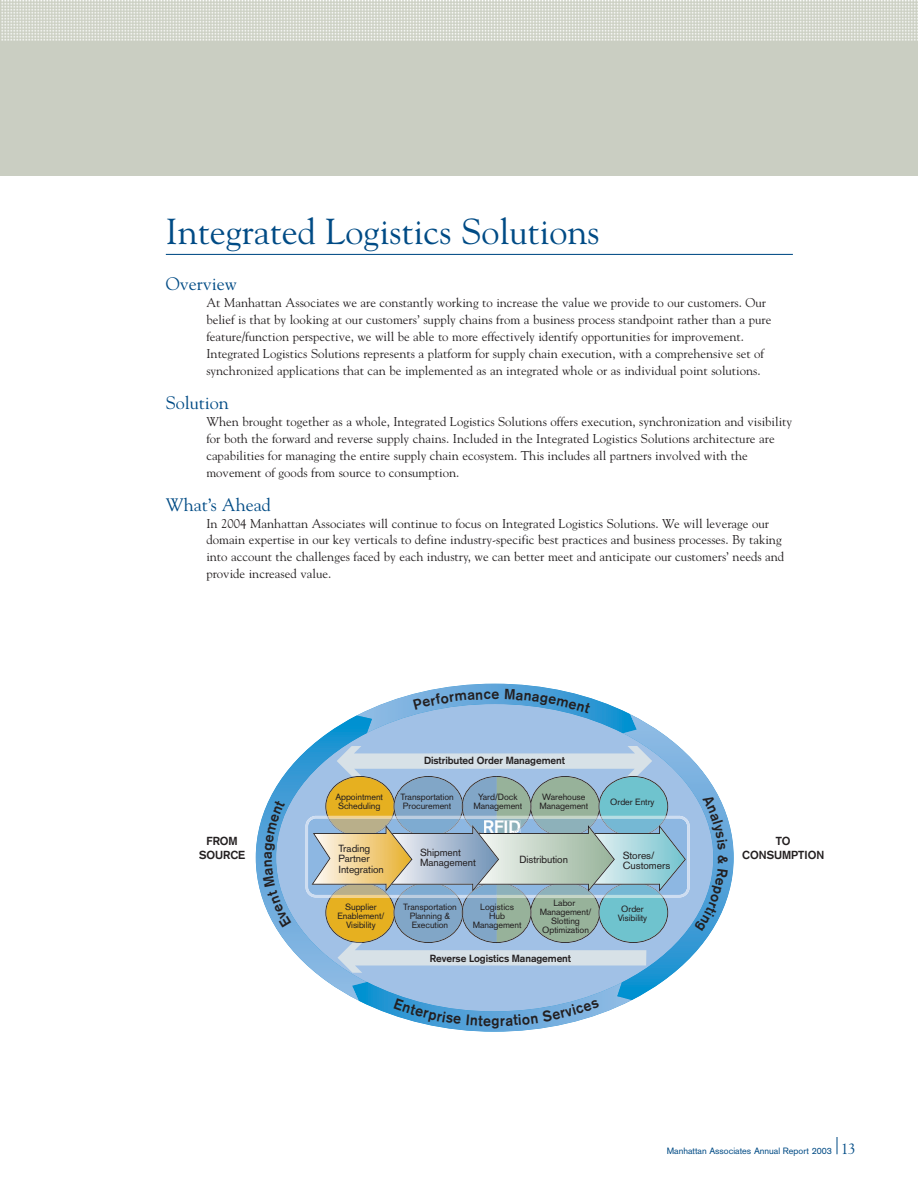
<style>
.page{position:relative;width:918px;height:1188px;background:#fff}
.page>*{position:absolute;margin:0;border:0;box-sizing:border-box;transform-origin:0 0}
.t1{font:36px "Goudy";color:#004b85}
.t2{font:18px "Goudy";color:#004b85}
.t3{font:700 17.85px "Akzidenz Grotesk";color:#fff}
.t4{font:700 15px "Akzidenz Grotesk";color:#231f20;scale:.93 1}
.t5{font:700 14.4px "Akzidenz Grotesk";color:#231f20}
.t6{font:12.75px/17px "Goudy";color:#231f20}
.t7{font:700 11.55px/14px "Akzidenz Grotesk";color:#231f20;text-align:center}
.t8{font:10.2px/10.2px "Akzidenz Grotesk";letter-spacing:-.005em;color:#231f20}
.t9{font:700 10.2px "Akzidenz Grotesk";letter-spacing:-.005em;color:#231f20}
.t10{font:9px "Akzidenz Grotesk";color:#004b85}
.t11{font:8.85px/8.9px "Akzidenz Grotesk";letter-spacing:-.005em;color:#231f20;text-align:center}
.s1{font-family:"Goudy";font-size:15px}
</style>
<div class="page">
<div style="left:0;top:36px;width:918px;height:140px;background:#cacec2"></div>
<img style="left:0;top:0;width:918px;height:40px">
<svg style="left:837px;top:1137px;width:1px;height:17px"></svg>
<hr style="left:166px;top:254px;width:627px;height:1px;background:#004b85">
<svg style="left:256px;top:684px;width:478px;height:348px"></svg>
<h1 class="t1" style="left:166px;top:217px;width:435px">Integrated Logistics Solutions</h1>
<h2 class="t2" style="left:166px;top:277px;width:72px">Overview</h2>
<p class="t6" style="left:206px;top:295px;width:567px">At Manhattan Associates we are constantly working to increase the value we provide to our customers. Our belief is that by looking at our customers’ supply chains from a business process standpoint rather than a pure feature/function perspective, we will be able to more effectively identify opportunities for improvement.<br>Integrated Logistics Solutions represents a platform for supply chain execution, with a comprehensive set of synchronized applications that can be implemented as an integrated whole or as individual point solutions.</p>
<h2 class="t2" style="left:166px;top:395px;width:65px">Solution</h2>
<p class="t6" style="left:206px;top:414px;width:587px">When brought together as a whole, Integrated Logistics Solutions offers execution, synchronization and visibility for both the forward and reverse supply chains. Included in the Integrated Logistics Solutions architecture are capabilities for managing the entire supply chain ecosystem. This includes all partners involved with the movement of goods from source to consumption.</p>
<h2 class="t2" style="left:166px;top:497px;width:106px">What’s Ahead</h2>
<p class="t6" style="left:206px;top:516px;width:579px">In 2004 Manhattan Associates will continue to focus on Integrated Logistics Solutions. We will leverage our domain expertise in our key verticals to define industry-specific best practices and business processes. By taking into account the challenges faced by each industry, we can better meet and anticipate our customers’ needs and provide increased value.</p>
<p class="t5" style="left:492px;top:689px;width:9px">e</p>
<p class="t9" style="left:424px;top:757px;width:142px">Distributed Order Management</p>
<p class="t11" style="left:400px;top:793px;width:55px;text-align:left">Transportation<br>Procurement</p>
<p class="t11" style="left:473px;top:793px;width:50px">Yard/Dock<br>Management</p>
<p class="t11" style="left:539px;top:793px;width:50px">Warehouse<br>Management</p>
<p class="t11" style="left:610px;top:798px;width:46px">Order Entry</p>
<h3 class="t3" style="left:483px;top:820px;width:40px">RFID</h3>
<p class="t11" style="left:335px;top:793px;width:49px">Appointment<br>Scheduling</p>
<p class="t8" style="left:338px;top:845px;width:47px">Trading<br>Partner<br>Integration</p>
<p class="t8" style="left:420px;top:848px;width:57px">Shipment<br>Management</p>
<p class="t8" style="left:519px;top:855px;width:50px">Distribution</p>
<p class="t8" style="left:623px;top:851px;width:49px">Stores/<br>Customers</p>
<p class="t11" style="left:337px;top:903px;width:49px">Supplier<br>Enablement/<br>Visibility</p>
<p class="t11" style="left:403px;top:903px;width:55px">Transportation<br>Planning &amp;<br>Execution</p>
<p class="t11" style="left:473px;top:903px;width:50px">Logistics<br>Hub<br>Management</p>
<p class="t11" style="left:540px;top:899px;width:53px">Labor<br>Management/<br>Slotting<br>Optimization</p>
<p class="t11" style="left:618px;top:905px;width:31px">Order<br>Visibility</p>
<p class="t7" style="left:199px;top:835px;width:48px">FROM<br>SOURCE</p>
<p class="t7" style="left:742px;top:835px;width:84px">TO<br>CONSUMPTION</p>
<p class="t9" style="left:430px;top:954px;width:143px">Reverse Logistics Management</p>
<p class="t4" style="left:492px;top:1015px;width:10px">g</p>
<p class="t10" style="left:667px;top:1148px;width:191px">Manhattan Associates Annual Report 2003 <span class="s1">13</span></p>
</div>
